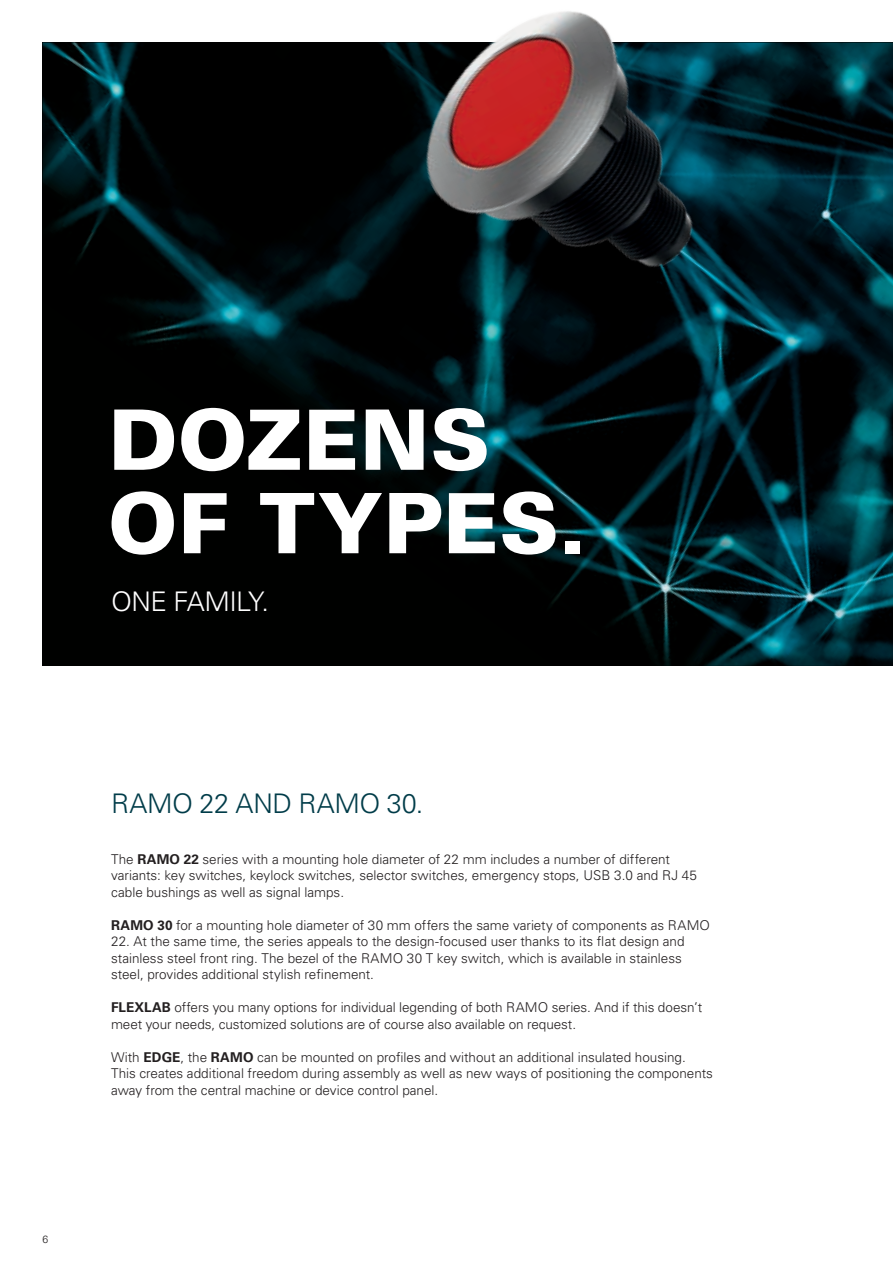
<style>
.page{position:relative;width:893px;height:1263px;background:#fff}
.page>*{position:absolute;margin:0;border:0;box-sizing:border-box;transform-origin:0 0}
.Headline_größe_varia{font:900 83.4px/83.4px "Univers LT Std";letter-spacing:.005em;color:#fff}
.t1{font:300 27px "Univers LT Std";letter-spacing:-.01em;color:#003c49}
.t2{font:300 27px "Univers LT Std";letter-spacing:-.025em;color:#fff}
.Fließtext{font:300 13.5px/16.5px "Univers LT Std";color:#231f20}
.t3{font:300 10.5px "Univers LT Std";color:#231f20}
.s1{font-weight:700}
</style>
<div class="page">
<img style="left:43px;top:43px;width:850px;height:623px">
<img style="left:352px;top:11px;width:416px;height:358px">
<p class="Headline_größe_varia" style="left:108px;top:397px;width:480px">DOZENS<br>OF TYPES.</p>
<p class="t2" style="left:111px;top:585px;width:160px">ONE FAMILY.</p>
<p class="t3" style="left:43px;top:1233px;width:7px">6</p>
<p class="t1" style="left:111px;top:787px;width:314px">RAMO 22 AND RAMO 30.</p>
<p class="Fließtext" style="left:111px;top:851px;width:588px">The <span class="s1">RAMO 22</span> series with a mounting hole diameter of 22 mm includes a number of different variants: key switches, keylock switches, selector switches, emergency stops, USB 3.0 and RJ 45 cable bushings as well as signal lamps.</p>
<p class="Fließtext" style="left:111px;top:917px;width:601px"><span class="s1">RAMO 30</span> for a mounting hole diameter of 30 mm offers the same variety of components as RAMO</p>
<p class="Fließtext" style="left:111px;top:933px;width:575px">22. At the same time, the series appeals to the design-focused user thanks to its flat design and stainless steel front ring. The bezel of the RAMO 30 T key switch, which is available in stainless steel, provides additional stylish refinement.</p>
<p class="Fließtext" style="left:111px;top:999px;width:593px"><span class="s1">FLEXLAB</span> offers you many options for individual legending of both RAMO series. And if this doesn’t meet your needs, customized solutions are of course also available on request.</p>
<p class="Fließtext" style="left:111px;top:1049px;width:603px">With <span class="s1">EDGE</span>, the <span class="s1">RAMO</span> can be mounted on profiles and without an additional insulated housing.<br>This creates additional freedom during assembly as well as new ways of positioning the components away from the central machine or device control panel.</p>
</div>
